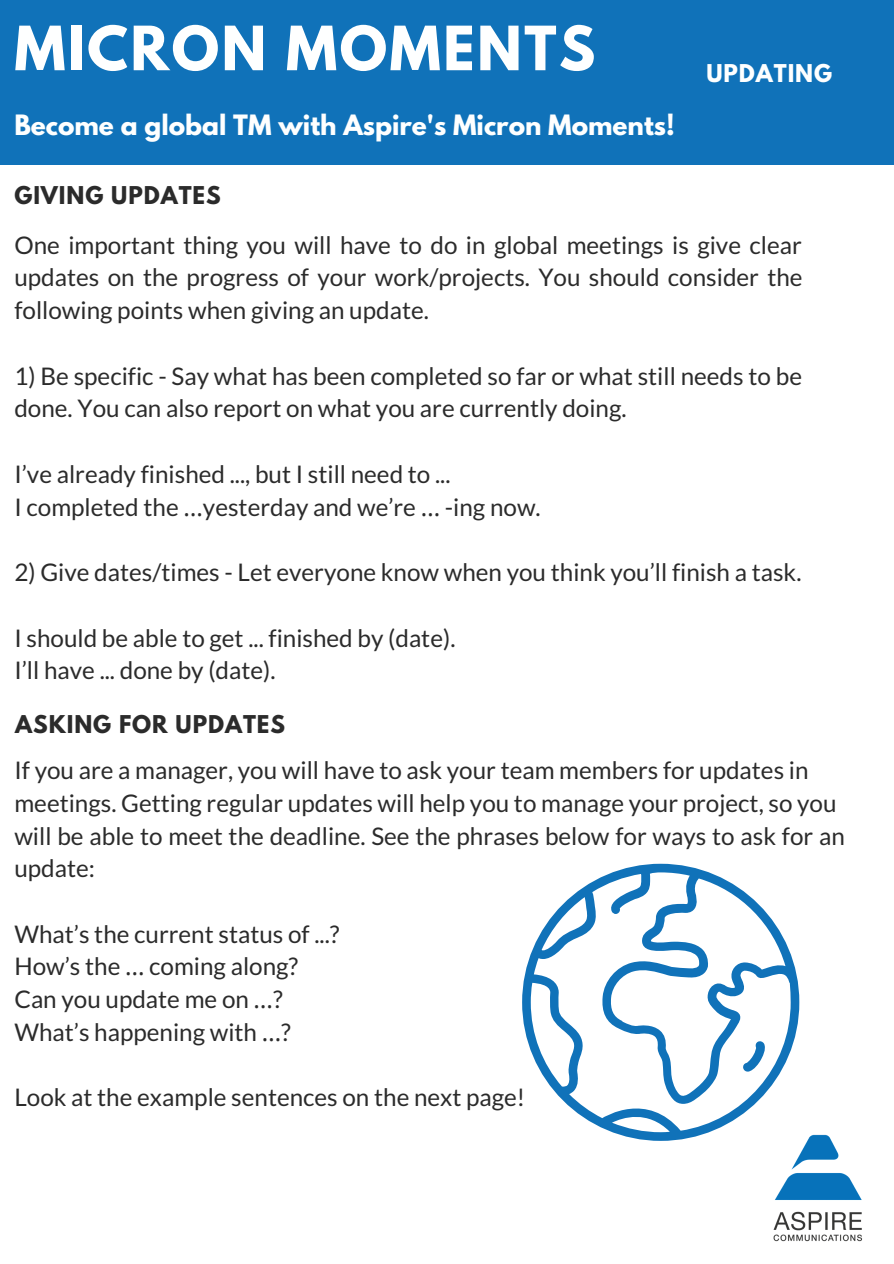
<style>
.page{position:relative;width:894px;height:1264px;background:#fff}
.page>*{position:absolute;margin:0;border:0;box-sizing:border-box;transform-origin:0 0}
.t1{font:700 54px "League Spartan";letter-spacing:.045em;color:#feffff}
.t2{font:700 24.75px "League Spartan";color:#feffff}
.t3{font:24.3px/32.7px "Lato";color:#2b2b2b}
.t4{font:700 21.75px "League Spartan";letter-spacing:.045em;color:#2b2b2b}
.t5{font:700 21.75px "League Spartan";letter-spacing:.045em;color:#feffff}
.s1{font-family:"Noto Sans Gurmukhi"}
</style>
<div class="page">
<div style="left:0;top:0;width:893px;height:165px;background:#1072b9"></div>
<img style="left:773px;top:1134px;width:89px;height:108px">
<svg style="left:522px;top:863px;width:277px;height:277px"></svg>
<svg style="left:742px;top:1040px;width:24px;height:31px"></svg>
<p class="t1" style="left:14px;top:22px;width:582px">MICRON MOMENTS</p>
<p class="t2" style="left:14px;top:112px;width:661px">Become a global TM with Aspire's Micron Moments!</p>
<p class="t4" style="left:14px;top:184px;width:208px">GIVING UPDATES</p>
<p class="t5" style="left:706px;top:62px;width:127px">UPDATING</p>
<p class="t3" style="left:14px;top:228px;width:789px;text-align:justify">One important thing you will have to do in global meetings is give clear updates on the progress of your work/projects. You should consider the following points when giving an update.</p>
<p class="t3" style="left:14px;top:359px;width:789px">1) Be specific - Say what has been completed so far or what still needs to be done. You can also report on what you are currently doing.</p>
<p class="t3" style="left:14px;top:457px;width:437px">I’ve already finished ..., but I still need to ...</p>
<p class="t3" style="left:14px;top:490px;width:527px">I completed the <span class="s1">…</span>yesterday and we’re <span class="s1">…</span> -ing now.</p>
<p class="t3" style="left:14px;top:555px;width:788px">2) Give dates/times - Let everyone know when you think you’ll finish a task.</p>
<p class="t3" style="left:14px;top:621px;width:442px">I should be able to get ... finished by (date).</p>
<p class="t3" style="left:14px;top:653px;width:263px">I’ll have ... done by (date).</p>
<p class="t4" style="left:15px;top:713px;width:271px">ASKING FOR UPDATES</p>
<p class="t3" style="left:14px;top:753px;width:795px">If you are a manager, you will have to ask your team members for updates in</p>
<p class="t3" style="left:14px;top:786px;width:823px">meetings. Getting regular updates will help you to manage your project, so you</p>
<p class="t3" style="left:14px;top:818px;width:831px">will be able to meet the deadline. See the phrases below for ways to ask for an update:</p>
<p class="t3" style="left:14px;top:917px;width:326px">What’s the current status of ...?</p>
<p class="t3" style="left:14px;top:949px;width:285px">How’s the <span class="s1">…</span> coming along?</p>
<p class="t3" style="left:14px;top:982px;width:270px">Can you update me on <span class="s1">…</span>?</p>
<p class="t3" style="left:14px;top:1015px;width:278px">What’s happening with <span class="s1">…</span>?</p>
<p class="t3" style="left:14px;top:1080px;width:512px">Look at the example sentences on the next page!</p>
</div>
